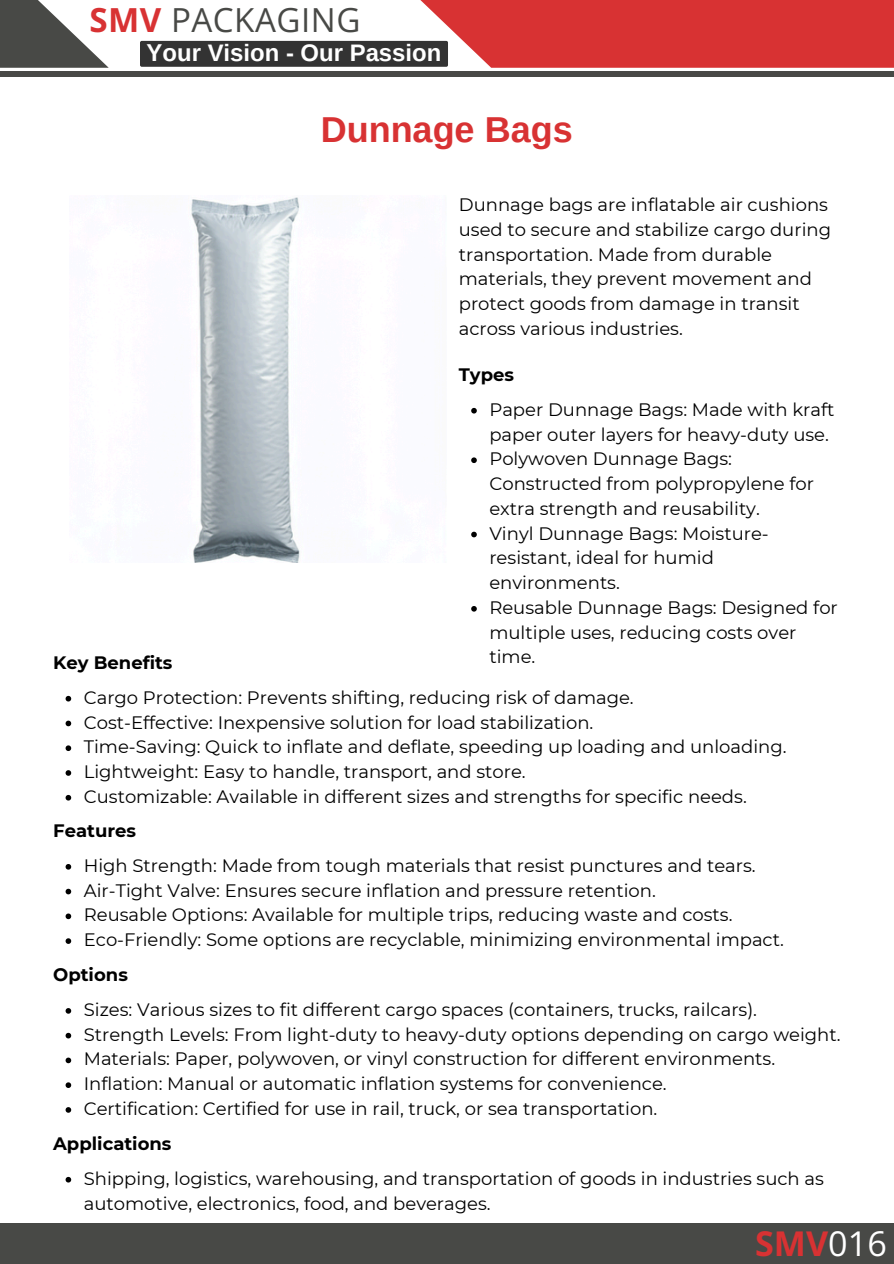
<style>
.page{position:relative;width:894px;height:1264px;background:#fff}
.page>*{position:absolute;margin:0;border:0;box-sizing:border-box;transform-origin:0 0}
.t1{font:700 36px "Arimo";color:#d83233}
.t2{font:700 34.05px "Open Sans";color:#d83233}
.t3{font:33.15px "Open Sans";letter-spacing:.015em;color:#484946}
.t4{font:700 23.85px "Arimo";color:#fff}
.t5{font:18px/24.8px "Montserrat";color:#000}
.t6{font:700 18px "Montserrat";color:#000}
.s1{font-weight:700;color:#d83233}
.s2{font-weight:400;color:#fff}
</style>
<div class="page">
<svg style="left:0;top:0;width:109px;height:68px;fill:#484946"></svg>
<div style="left:140px;top:41px;width:193px;height:26px;background:#333"></div>
<svg style="left:333px;top:0;width:560px;height:68px;background:#d04f50"></svg>
<div style="left:0;top:71px;width:893px;height:6px;background:#484946"></div>
<img style="left:191px;top:197px;width:109px;height:366px">
<svg style="left:471px;top:408px;width:5px;height:5px"></svg>
<svg style="left:471px;top:457px;width:5px;height:6px"></svg>
<svg style="left:471px;top:531px;width:5px;height:6px"></svg>
<svg style="left:471px;top:606px;width:5px;height:5px"></svg>
<svg style="left:66px;top:864px;width:5px;height:5px"></svg>
<svg style="left:66px;top:888px;width:5px;height:6px"></svg>
<svg style="left:66px;top:913px;width:5px;height:6px"></svg>
<svg style="left:66px;top:938px;width:5px;height:5px"></svg>
<svg style="left:66px;top:1008px;width:5px;height:5px"></svg>
<svg style="left:66px;top:1032px;width:5px;height:6px"></svg>
<svg style="left:66px;top:1057px;width:5px;height:6px"></svg>
<svg style="left:66px;top:1082px;width:5px;height:5px"></svg>
<svg style="left:66px;top:1107px;width:5px;height:5px"></svg>
<svg style="left:66px;top:1176px;width:5px;height:6px"></svg>
<svg style="left:66px;top:696px;width:5px;height:5px"></svg>
<svg style="left:66px;top:720px;width:5px;height:6px"></svg>
<svg style="left:66px;top:745px;width:5px;height:6px"></svg>
<svg style="left:66px;top:770px;width:5px;height:5px"></svg>
<svg style="left:66px;top:795px;width:5px;height:5px"></svg>
<div style="left:0;top:1223px;width:893px;height:40px;background:#484946"></div>
<h1 class="t3" style="left:89px;top:-3px;width:272px"><span class="s1">SMV</span> PACKAGING</h1>
<h3 class="t4" style="left:147px;top:40px;width:296px">Your Vision - Our Passion</h3>
<h2 class="t1" style="left:320px;top:109px;width:253px">Dunnage Bags</h2>
<p class="t5" style="left:458px;top:192px;width:373px">Dunnage bags are inflatable air cushions used to secure and stabilize cargo during transportation. Made from durable materials, they prevent movement and protect goods from damage in transit across various industries.</p>
<p class="t6" style="left:458px;top:363px;width:57px">Types</p>
<h4 class="t5" style="left:489px;top:397px;width:346px">Paper Dunnage Bags: Made with kraft paper outer layers for heavy-duty use.</h4>
<p class="t5" style="left:489px;top:446px;width:326px">Polywoven Dunnage Bags:<br>Constructed from polypropylene for extra strength and reusability.</p>
<p class="t5" style="left:489px;top:521px;width:281px">Vinyl Dunnage Bags: Moisture&shy;resistant, ideal for humid environments.</p>
<p class="t5" style="left:489px;top:595px;width:350px">Reusable Dunnage Bags: Designed for multiple uses, reducing costs over time.</p>
<p class="t6" style="left:53px;top:651px;width:121px">Key Benefits</p>
<p class="t5" style="left:84px;top:685px;width:551px">Cargo Protection: Prevents shifting, reducing risk of damage.</p>
<p class="t5" style="left:84px;top:709px;width:511px">Cost-Effective: Inexpensive solution for load stabilization.</p>
<p class="t5" style="left:84px;top:734px;width:704px">Time-Saving: Quick to inflate and deflate, speeding up loading and unloading.</p>
<p class="t5" style="left:84px;top:759px;width:443px">Lightweight: Easy to handle, transport, and store.</p>
<h4 class="t5" style="left:84px;top:784px;width:664px">Customizable: Available in different sizes and strengths for specific needs.</h4>
<p class="t6" style="left:53px;top:819px;width:84px">Features</p>
<h4 class="t5" style="left:84px;top:853px;width:673px">High Strength: Made from tough materials that resist punctures and tears.</h4>
<p class="t5" style="left:84px;top:877px;width:573px">Air-Tight Valve: Ensures secure inflation and pressure retention.</p>
<p class="t5" style="left:84px;top:902px;width:650px">Reusable Options: Available for multiple trips, reducing waste and costs.</p>
<p class="t5" style="left:84px;top:927px;width:701px">Eco-Friendly: Some options are recyclable, minimizing environmental impact.</p>
<p class="t6" style="left:53px;top:963px;width:76px">Options</p>
<p class="t5" style="left:84px;top:997px;width:674px">Sizes: Various sizes to fit different cargo spaces (containers, trucks, railcars).</p>
<h4 class="t5" style="left:84px;top:1021px;width:758px">Strength Levels: From light-duty to heavy-duty options depending on cargo weight.</h4>
<p class="t5" style="left:84px;top:1046px;width:692px">Materials: Paper, polywoven, or vinyl construction for different environments.</p>
<p class="t5" style="left:84px;top:1071px;width:584px">Inflation: Manual or automatic inflation systems for convenience.</p>
<p class="t5" style="left:84px;top:1096px;width:575px">Certification: Certified for use in rail, truck, or sea transportation.</p>
<p class="t6" style="left:53px;top:1132px;width:120px">Applications</p>
<h4 class="t5" style="left:84px;top:1165px;width:741px">Shipping, logistics, warehousing, and transportation of goods in industries such as automotive, electronics, food, and beverages.</h4>
<p class="t2" style="left:755px;top:1219px;width:133px">SMV<span class="s2">016</span></p>
</div>
